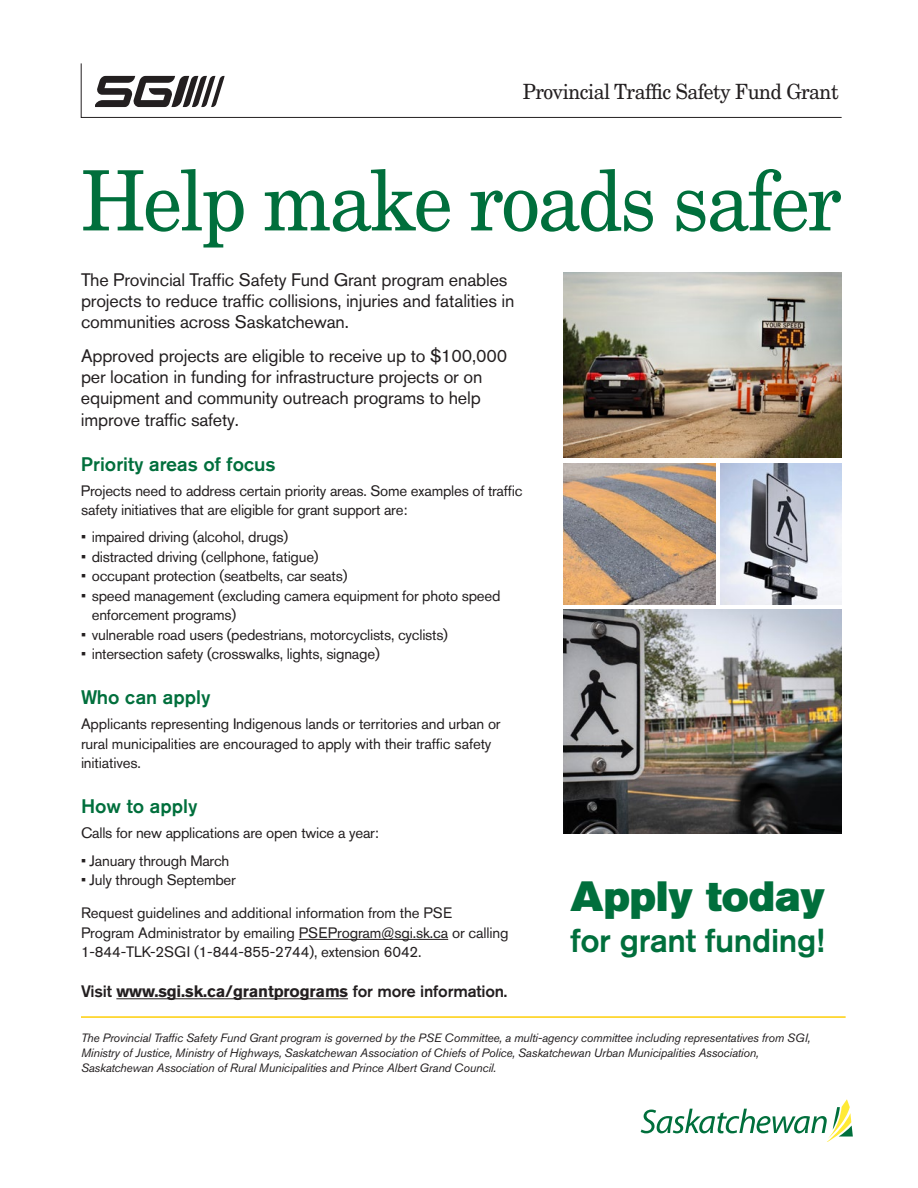
<style>
.page{position:relative;width:918px;height:1188px;background:#fff}
.page>*{position:absolute;margin:0;border:0;box-sizing:border-box;transform-origin:0 0}
.t1{font:83.4px "New Century Schlbk";letter-spacing:-.03em;color:#006f3c;scale:.93 1}
.t2{font:42px "Akzidenz Grotesk BE Super";color:#006f3c}
.t3{font:500 33px "Akzidenz Grotesk BE";letter-spacing:-.01em;color:#006f3c}
.t4{font:21px "New Century Schlbk";letter-spacing:-.025em;color:#231f20;scale:.93 1}
.t5{font:500 19.5px "Akzidenz Grotesk BE";color:#006f3c}
.t6{font:18px/21px "Akzidenz Grotesk BE";letter-spacing:-.01em;color:#231f20}
.t7{font:700 16.5px "Akzidenz Grotesk BE";letter-spacing:-.01em;color:#231f20}
.t8{font:15px/19.5px "Akzidenz Grotesk BE";letter-spacing:-.015em;color:#231f20}
.t9{font:italic 12px/15px "Akzidenz Grotesk BE";letter-spacing:-.015em;color:#231f20}
.s1{font-weight:500}
</style>
<div class="page">
<hr style="left:299px;top:939px;width:149px;height:1px;background:#231f20">
<hr style="left:116px;top:998px;width:232px;height:1px;background:#231f20">
<svg style="left:641px;top:1099px;width:212px;height:43px"></svg>
<img style="left:563px;top:272px;width:279px;height:185px">
<img style="left:563px;top:463px;width:152px;height:141px">
<img style="left:721px;top:463px;width:121px;height:141px">
<img style="left:563px;top:610px;width:279px;height:224px">
<hr style="left:81px;top:1016px;width:765px;height:2px;background:#fece08">
<svg style="left:81px;top:63px;width:761px;height:55px"></svg>
<h3 class="t4" style="left:523px;top:79px;width:341px">Provincial Traffic Safety Fund Grant</h3>
<h1 class="t1" style="left:81px;top:150px;width:820px">Help make roads safer</h1>
<p class="t6" style="left:81px;top:269px;width:435px">The Provincial Traffic Safety Fund Grant program enables projects to reduce traffic collisions, injuries and fatalities in communities across Saskatchewan.</p>
<p class="t6" style="left:81px;top:346px;width:428px">Approved projects are eligible to receive up to $100,000 per location in funding for infrastructure projects or on equipment and community outreach programs to help improve traffic safety.</p>
<h3 class="t5" style="left:81px;top:452px;width:196px">Priority areas of focus</h3>
<p class="t8" style="left:81px;top:480px;width:443px">Projects need to address certain priority areas. Some examples of traffic safety initiatives that are eligible for grant support are:</p>
<p class="t8" style="left:81px;top:527px;width:209px">• impaired driving (alcohol, drugs)</p>
<p class="t8" style="left:81px;top:547px;width:239px">• distracted driving (cellphone, fatigue)</p>
<p class="t8" style="left:81px;top:566px;width:268px">• occupant protection (seatbelts, car seats)</p>
<p class="t8" style="left:92px;top:586px;width:410px;text-indent:-11px">• speed management (excluding camera equipment for photo speed enforcement programs)</p>
<p class="t8" style="left:81px;top:625px;width:369px">• vulnerable road users (pedestrians, motorcyclists, cyclists)</p>
<p class="t8" style="left:81px;top:644px;width:300px">• intersection safety (crosswalks, lights, signage)</p>
<h3 class="t5" style="left:81px;top:686px;width:131px">Who can apply</h3>
<p class="t8" style="left:81px;top:714px;width:421px">Applicants representing Indigenous lands or territories and urban or rural municipalities are encouraged to apply with their traffic safety initiatives.</p>
<h3 class="t5" style="left:81px;top:795px;width:118px">How to apply</h3>
<p class="t8" style="left:81px;top:823px;width:299px">Calls for new applications are open twice a year:</p>
<p class="t8" style="left:81px;top:851px;width:150px">• January through March</p>
<p class="t8" style="left:81px;top:870px;width:156px">• July through September</p>
<p class="t8" style="left:81px;top:903px;width:429px">Request guidelines and additional information from the PSE<br>Program Administrator by emailing PSEProgram@sgi.sk.ca or calling<br>1-844-TLK-2SGI (1-844-855-2744), extension 6042.</p>
<p class="t7" style="left:81px;top:982px;width:428px"><span class="s1">Visit</span> www.sgi.sk.ca/grantprograms <span class="s1">for more information.</span></p>
<p class="t9" style="left:81px;top:1030px;width:731px">The Provincial Traffic Safety Fund Grant program is governed by the PSE Committee, a multi-agency committee including representatives from SGI,<br>Ministry of Justice, Ministry of Highways, Saskatchewan Association of Chiefs of Police, Saskatchewan Urban Municipalities Association,<br>Saskatchewan Association of Rural Municipalities and Prince Albert Grand Council.</p>
<h2 class="t2" style="left:570px;top:872px;width:256px">Apply today</h2>
<h3 class="t3" style="left:570px;top:920px;width:255px">for grant funding!</h3>
</div>
